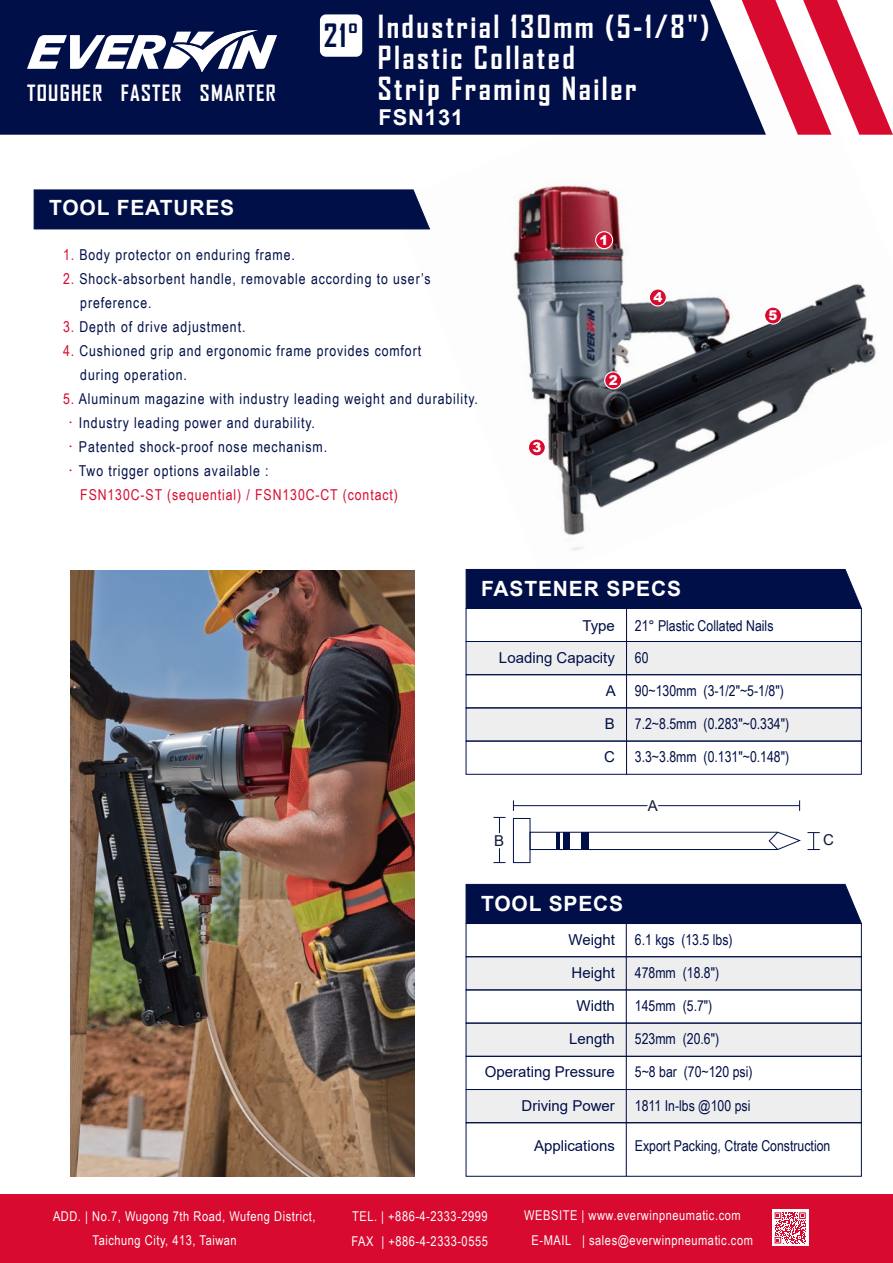
<style>
.page{position:relative;width:893px;height:1263px;background:#fff}
.page>*{position:absolute;margin:0;border:0;box-sizing:border-box;transform-origin:0 0}
.t1{font:700 30.75px "Agency FB";color:#000f48}
.t2{font:700 30.45px/31.2px "Agency FB";letter-spacing:.08em;color:#fff}
.t3{font:700 21.9px "Arial";letter-spacing:.04em;color:#fff}
.t4{font:700 21.45px "Agency FB";letter-spacing:.06em;color:#fff}
.t5{font:700 21px "Arial";letter-spacing:.04em;color:#fff}
.t6{font:15px/24px "Arial Narrow";letter-spacing:.06em;color:#000f48}
.t7{font:15px "Arial Narrow";color:#000f48}
.t8{font:15px "Arial";color:#000f48}
.t9{font:15px "Arial Narrow";letter-spacing:.06em;color:#d80a2f}
.t10{font:15px "Arial";color:#0f1835}
.t11{font:13.5px/24px "Arial Narrow";letter-spacing:.04em;color:#fff}
.t12{font:900 13.5px "Arial";color:#fff}
.s1{color:#d80a2f}
.s2{font-family:"Adobe Ming Std";font-weight:300;color:#d80a2f}
</style>
<div class="page">
<img style="left:391px;top:185px;width:485px;height:394px">
<div style="left:0;top:1194px;width:893px;height:69px;background:#d80a2f"></div>
<div style="left:772px;top:1209px;width:36px;height:37px;background:#fff"></div>
<svg style="left:775px;top:1212px;width:31px;height:31px"></svg>
<div style="left:0;top:0;width:742px;height:135px;background:#000f48"></div>
<svg style="left:27px;top:30px;width:250px;height:42px"></svg>
<svg style="left:742px;top:0;width:151px;height:135px"></svg>
<div style="left:320px;top:14px;width:42px;height:43px;background:#fff;border-radius:6px"></div>
<svg style="left:33px;top:189px;width:397px;height:41px;background:#0b1950"></svg>
<svg style="left:649px;top:288px;width:18px;height:18px"></svg>
<svg style="left:764px;top:306px;width:18px;height:19px"></svg>
<svg style="left:595px;top:231px;width:18px;height:18px"></svg>
<svg style="left:528px;top:438px;width:18px;height:18px"></svg>
<svg style="left:604px;top:371px;width:18px;height:18px"></svg>
<hr style="left:513px;top:805px;width:287px;height:1px;background:#000f48">
<hr style="left:499px;top:817px;width:1px;height:45px;background:#000f48">
<svg style="left:493px;top:862px;width:12px;height:1px"></svg>
<svg style="left:641px;top:805px;width:24px;height:2px"></svg>
<svg style="left:499px;top:833px;width:1px;height:16px"></svg>
<div style="left:513px;top:818px;width:17px;height:45px;border:1px solid #000f48"></div>
<div style="left:530px;top:832px;width:248px;height:18px;border:1px solid #000f48"></div>
<hr style="left:556px;top:832px;width:3px;height:17px;background:#000f48">
<div style="left:564px;top:832px;width:6px;height:17px;background:#000f48"></div>
<div style="left:581px;top:832px;width:7px;height:17px;background:#000f48"></div>
<svg style="left:768px;top:831px;width:52px;height:19px"></svg>
<div style="left:466px;top:641px;width:395px;height:34px;background:#efeeef"></div>
<div style="left:466px;top:708px;width:395px;height:33px;background:#efeeef"></div>
<div style="left:466px;top:741px;width:396px;height:34px;border:1px solid #000f48"></div>
<div style="left:466px;top:641px;width:396px;height:34px;border:1px solid #000f48"></div>
<div style="left:466px;top:674px;width:396px;height:34px;border:1px solid #000f48"></div>
<div style="left:466px;top:707px;width:396px;height:34px;border:1px solid #000f48"></div>
<hr style="left:626px;top:607px;width:1px;height:167px;background:#00053d">
<div style="left:465px;top:569px;width:397px;height:40px;background:#000f48"></div>
<div style="left:466px;top:957px;width:395px;height:33px;background:#efeeef"></div>
<div style="left:466px;top:1023px;width:395px;height:33px;background:#efeeef"></div>
<div style="left:466px;top:1090px;width:395px;height:33px;background:#efeeef"></div>
<div style="left:465px;top:884px;width:397px;height:40px;background:#000f48"></div>
<div style="left:466px;top:923px;width:396px;height:34px;border:1px solid #000f48"></div>
<div style="left:466px;top:956px;width:396px;height:34px;border:1px solid #000f48"></div>
<div style="left:466px;top:989px;width:396px;height:34px;border:1px solid #000f48"></div>
<div style="left:466px;top:1023px;width:396px;height:34px;border:1px solid #000f48"></div>
<div style="left:466px;top:1122px;width:396px;height:55px;border:1px solid #000f48"></div>
<div style="left:466px;top:1089px;width:396px;height:34px;border:1px solid #000f48"></div>
<hr style="left:626px;top:923px;width:1px;height:253px;background:#00053d">
<img style="left:70px;top:571px;width:344px;height:605px">
<h3 class="t4" style="left:27px;top:80px;width:250px">TOUGHER FASTER SMARTER</h3>
<h1 class="t1" style="left:324px;top:17px;width:36px">21°</h1>
<h2 class="t2" style="left:378px;top:10px;width:333px">Industrial 130mm (5-1/8")<br>Plastic Collated<br>Strip Framing Nailer</h2>
<h3 class="t3" style="left:379px;top:102px;width:86px">FSN131</h3>
<h3 class="t5" style="left:49px;top:193px;width:187px">TOOL FEATURES</h3>
<p class="t6" style="left:63px;top:243px;width:233px"><span class="s1">1.</span> Body protector on enduring frame.</p>
<p class="t6" style="left:80px;top:267px;width:352px;text-indent:-17px"><span class="s1">2.</span> Shock-absorbent handle, removable according to user’s preference.</p>
<p class="t6" style="left:63px;top:315px;width:184px"><span class="s1">3.</span> Depth of drive adjustment.</p>
<p class="t6" style="left:80px;top:339px;width:342px;text-indent:-17px"><span class="s1">4.</span> Cushioned grip and ergonomic frame provides comfort during operation.</p>
<p class="t6" style="left:63px;top:387px;width:416px"><span class="s1">5.</span> Aluminum magazine with industry leading weight and durability.</p>
<p class="t6" style="left:63px;top:411px;width:254px"><span class="s2">．</span>Industry leading power and durability.</p>
<p class="t6" style="left:63px;top:435px;width:266px"><span class="s2">．</span>Patented shock-proof nose mechanism.</p>
<p class="t6" style="left:63px;top:459px;width:207px"><span class="s2">．</span>Two trigger options available :</p>
<p class="t9" style="left:80px;top:484px;width:319px">FSN130C-ST (sequential) / FSN130C-CT (contact)</p>
<p class="t12" style="left:532px;top:438px;width:10px">3</p>
<p class="t12" style="left:600px;top:230px;width:10px">1</p>
<p class="t12" style="left:609px;top:370px;width:10px">2</p>
<p class="t12" style="left:653px;top:288px;width:10px">4</p>
<h3 class="t5" style="left:481px;top:573px;width:201px">FASTENER SPECS</h3>
<p class="t12" style="left:768px;top:306px;width:10px">5</p>
<p class="t8" style="left:582px;top:615px;width:34px">Type</p>
<p class="t7" style="left:635px;top:614px;width:140px">21° Plastic Collated Nails</p>
<p class="t8" style="left:499px;top:647px;width:117px">Loading Capacity</p>
<p class="t8" style="left:606px;top:680px;width:12px">A</p>
<p class="t8" style="left:605px;top:713px;width:12px">B</p>
<p class="t6" style="left:635px;top:645px;width:15px">60</p>
<p class="t6" style="left:635px;top:678px;width:150px">90~130mm (3-1/2"~5-1/8")</p>
<p class="t7" style="left:635px;top:713px;width:156px">7.2~8.5mm (0.283"~0.334")</p>
<p class="t8" style="left:604px;top:746px;width:12px">C</p>
<p class="t7" style="left:635px;top:746px;width:156px">3.3~3.8mm (0.131"~0.148")</p>
<p class="t10" style="left:648px;top:795px;width:12px">A</p>
<p class="t10" style="left:494px;top:830px;width:12px">B</p>
<p class="t10" style="left:823px;top:829px;width:12px">C</p>
<p class="t11" style="left:93px;top:1204px;width:224px;text-indent:-40px">ADD. | No.7, Wugong 7th Road, Wufeng District,<br>Taichung City, 413, Taiwan</p>
<h3 class="t5" style="left:481px;top:888px;width:144px">TOOL SPECS</h3>
<p class="t8" style="left:568px;top:929px;width:48px">Weight</p>
<p class="t6" style="left:635px;top:927px;width:99px">6.1 kgs (13.5 lbs)</p>
<p class="t8" style="left:571px;top:962px;width:45px">Height</p>
<p class="t8" style="left:576px;top:995px;width:40px">Width</p>
<p class="t8" style="left:569px;top:1028px;width:47px">Length</p>
<p class="t6" style="left:635px;top:960px;width:86px">478mm (18.8")</p>
<p class="t6" style="left:635px;top:993px;width:79px">145mm (5.7")</p>
<p class="t6" style="left:635px;top:1026px;width:86px">523mm (20.6")</p>
<p class="t8" style="left:485px;top:1062px;width:132px">Operating Pressure</p>
<p class="t7" style="left:635px;top:1061px;width:119px">5~8 bar (70~120 psi)</p>
<p class="t8" style="left:521px;top:1095px;width:95px">Driving Power</p>
<p class="t7" style="left:635px;top:1094px;width:117px">1811 In-lbs @100 psi</p>
<p class="t8" style="left:534px;top:1135px;width:82px">Applications</p>
<p class="t7" style="left:635px;top:1134px;width:197px">Export Packing, Ctrate Construction</p>
<p class="t11" style="left:352px;top:1204px;width:137px">TEL. | +886-4-2333-2999</p>
<p class="t11" style="left:352px;top:1229px;width:138px">FAX | +886-4-2333-0555</p>
<p class="t11" style="left:524px;top:1203px;width:218px">WEBSITE | www.everwinpneumatic.com</p>
<p class="t11" style="left:532px;top:1228px;width:223px">E-MAIL | sales@everwinpneumatic.com</p>
</div>
